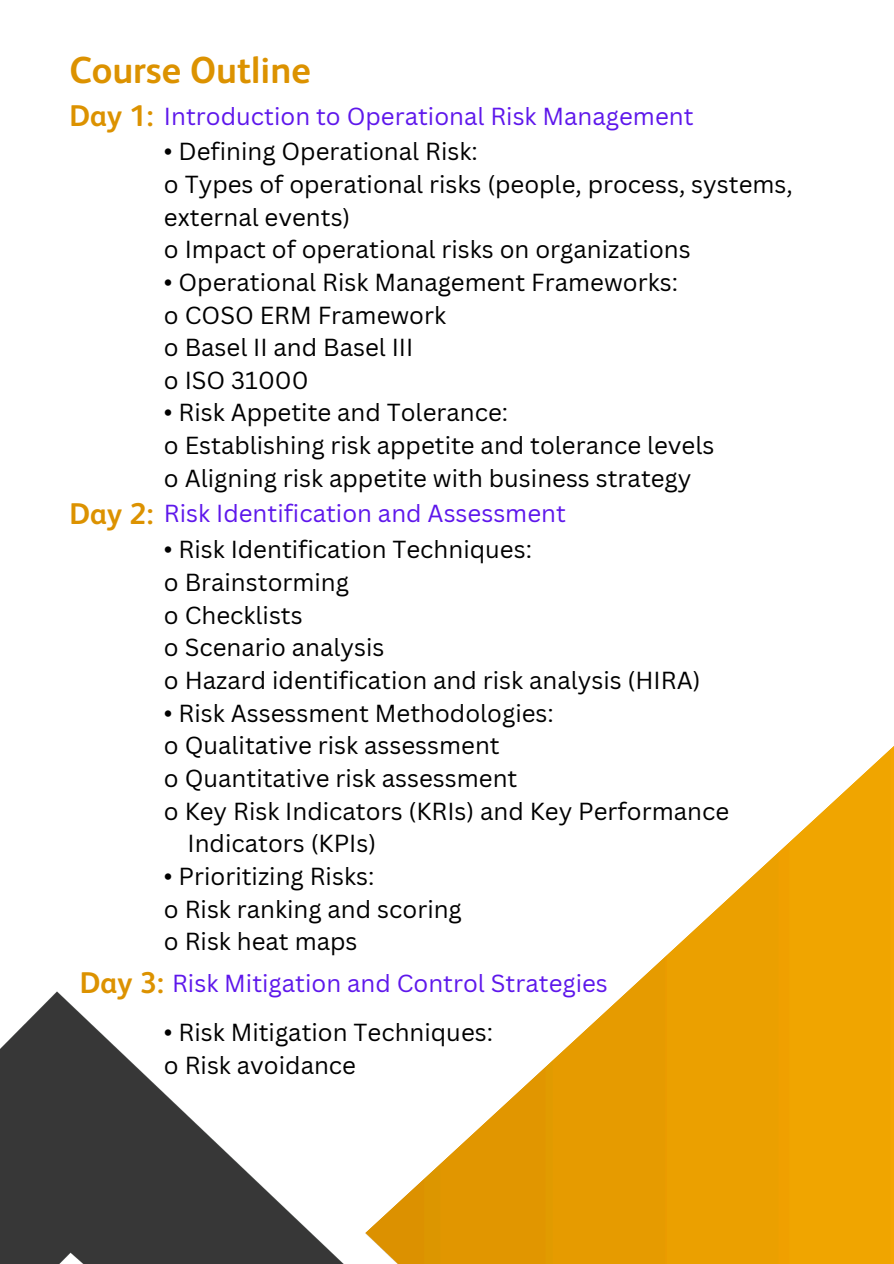
<style>
.page{position:relative;width:894px;height:1264px;background:#fff}
.page>*{position:absolute;margin:0;border:0;box-sizing:border-box;transform-origin:0 0}
.t1{font:700 37.5px "FS Albert Arabic";color:#dc9200}
.t2{font:700 30px "FS Albert Arabic";color:#dc9200}
.t3{font:24px/32.7px "Canva Sans";color:#000}
.t4{font:24px "Canva Sans";color:#5e17eb}
</style>
<div class="page">
<img style="left:0;top:991px;width:893px;height:272px">
<svg style="left:164px;top:747px;width:729px;height:504px"></svg>
<p class="t1" style="left:69px;top:48px;width:243px">Course Outline</p>
<p class="t2" style="left:69px;top:98px;width:86px">Day 1:</p>
<p class="t4" style="left:164px;top:99px;width:531px">Introduction to Operational Risk Management</p>
<p class="t3" style="left:164px;top:135px;width:315px">• Defining Operational Risk:</p>
<p class="t3" style="left:164px;top:167px;width:630px">o Types of operational risks (people, process, systems, external events)</p>
<p class="t3" style="left:164px;top:232px;width:528px">o Impact of operational risks on organizations</p>
<p class="t3" style="left:164px;top:265px;width:515px">• Operational Risk Management Frameworks:</p>
<p class="t3" style="left:164px;top:298px;width:283px">o COSO ERM Framework</p>
<p class="t3" style="left:164px;top:330px;width:251px">o Basel II and Basel III</p>
<p class="t3" style="left:164px;top:363px;width:146px">o ISO 31000</p>
<p class="t3" style="left:164px;top:396px;width:345px">• Risk Appetite and Tolerance:</p>
<p class="t3" style="left:164px;top:428px;width:551px">o Establishing risk appetite and tolerance levels</p>
<p class="t3" style="left:164px;top:461px;width:529px">o Aligning risk appetite with business strategy</p>
<h2 class="t2" style="left:69px;top:496px;width:86px">Day 2:</h2>
<p class="t4" style="left:164px;top:497px;width:403px">Risk Identification and Assessment</p>
<p class="t3" style="left:164px;top:533px;width:369px">• Risk Identification Techniques:</p>
<p class="t3" style="left:164px;top:565px;width:186px">o Brainstorming</p>
<p class="t3" style="left:164px;top:598px;width:140px">o Checklists</p>
<p class="t3" style="left:164px;top:630px;width:222px">o Scenario analysis</p>
<p class="t3" style="left:164px;top:663px;width:538px">o Hazard identification and risk analysis (HIRA)</p>
<p class="t3" style="left:164px;top:696px;width:391px">• Risk Assessment Methodologies:</p>
<p class="t3" style="left:164px;top:728px;width:337px">o Qualitative risk assessment</p>
<p class="t3" style="left:164px;top:761px;width:355px">o Quantitative risk assessment</p>
<p class="t3" style="left:164px;top:794px;width:566px">o Key Risk Indicators (KRIs) and Key Performance</p>
<p class="t3" style="left:187px;top:826px;width:190px">Indicators (KPIs)</p>
<p class="t3" style="left:164px;top:859px;width:212px">• Prioritizing Risks:</p>
<p class="t3" style="left:164px;top:891px;width:299px">o Risk ranking and scoring</p>
<p class="t3" style="left:164px;top:924px;width:195px">o Risk heat maps</p>
<p class="t2" style="left:80px;top:965px;width:86px">Day 3:</p>
<p class="t4" style="left:172px;top:966px;width:437px">Risk Mitigation and Control Strategies</p>
<p class="t3" style="left:164px;top:1015px;width:330px">• Risk Mitigation Techniques:</p>
<p class="t3" style="left:164px;top:1047px;width:193px">o Risk avoidance</p>
</div>
